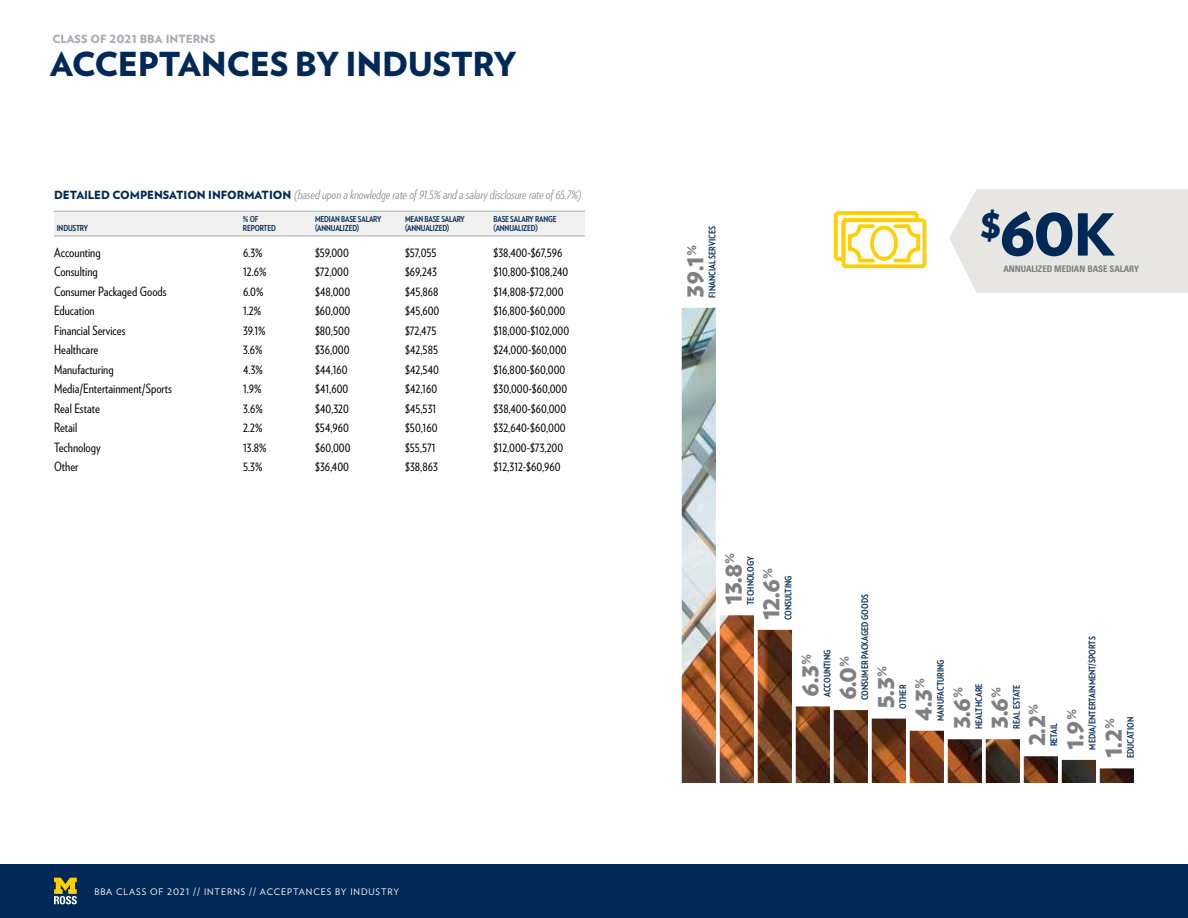
<style>
.page{position:relative;width:1188px;height:918px;background:#fff}
.page>*{position:absolute;margin:0;border:0;box-sizing:border-box;transform-origin:0 0}
.t1{font:900 72px "Verlag";color:#002957}
.t2{font:900 57.75px "Verlag";color:#002957}
.t3{font:900 33px "Verlag";letter-spacing:-.01em;color:#002957}
.t4{font:900 27px "Verlag";color:#807f83}
.t5{font:12.75px "Verlag Condensed";color:#000}
.t6{font:italic 300 12.75px "Verlag Condensed";letter-spacing:-.005em;color:#807f83}
.t7{font:900 11.25px "Verlag";color:#a7adb3}
.t8{font:700 9px "Verlag Condensed";color:#002957}
.t9{font:9px "Verlag";letter-spacing:.1em;color:#fff}
.t10{font:700 condensed 9px "Univers";letter-spacing:-.01em;color:#807f83}
.t11{font:700 8.25px "Verlag Condensed";letter-spacing:-.02em;color:#002957}
.s1{font-family:"Verlag";font-weight:900;font-style:normal;font-size:11.25px;color:#002957}
</style>
<div class="page">
<img style="left:682px;top:308px;width:452px;height:475px">
<div style="left:949px;top:189px;width:239px;height:104px;background:#e7e6e3"></div>
<div style="left:54px;top:211px;width:531px;height:25px;background:#f0f0ee"></div>
<hr style="left:54px;top:211px;width:531px;height:1px;background:#a7adb3">
<hr style="left:54px;top:236px;width:531px;height:1px;background:#a7adb3">
<div style="left:0;top:864px;width:1188px;height:54px;background:#002957"></div>
<svg style="left:54px;top:878px;width:23px;height:26px"></svg>
<svg style="left:834px;top:211px;width:92px;height:57px"></svg>
<p class="t7" style="left:52px;top:29px;width:165px">CLASS OF 2021 BBA INTERNS</p>
<h3 class="t3" style="left:50px;top:37px;width:468px">ACCEPTANCES BY INDUSTRY</h3>
<p class="t6" style="left:54px;top:186px;width:529px"><span class="s1">DETAILED COMPENSATION INFORMATION</span> (based upon a knowledge rate of 91.5% and a salary disclosure rate of 65.7%)</p>
<p class="t11" style="left:243px;top:213px;width:17px">% OF</p>
<p class="t11" style="left:315px;top:213px;width:68px">MEDIAN BASE SALARY</p>
<p class="t11" style="left:405px;top:213px;width:61px">MEAN BASE SALARY</p>
<p class="t11" style="left:494px;top:213px;width:65px">BASE SALARY RANGE</p>
<p class="t11" style="left:57px;top:222px;width:33px">INDUSTRY</p>
<p class="t11" style="left:243px;top:222px;width:35px">REPORTED</p>
<p class="t11" style="left:315px;top:222px;width:46px">(ANNUALIZED)</p>
<p class="t11" style="left:405px;top:222px;width:46px">(ANNUALIZED)</p>
<p class="t11" style="left:494px;top:222px;width:46px">(ANNUALIZED)</p>
<p class="t5" style="left:54px;top:243px;width:48px">Accounting</p>
<p class="t5" style="left:243px;top:243px;width:21px">6.3%</p>
<p class="t5" style="left:315px;top:243px;width:35px">$59,000</p>
<p class="t5" style="left:405px;top:243px;width:33px">$57,055</p>
<p class="t5" style="left:494px;top:243px;width:71px">$38,400-$67,596</p>
<p class="t5" style="left:54px;top:263px;width:45px">Consulting</p>
<p class="t5" style="left:243px;top:263px;width:25px">12.6%</p>
<p class="t5" style="left:315px;top:263px;width:35px">$72,000</p>
<p class="t5" style="left:405px;top:263px;width:34px">$69,243</p>
<p class="t5" style="left:494px;top:263px;width:76px">$10,800-$108,240</p>
<p class="t5" style="left:54px;top:282px;width:114px">Consumer Packaged Goods</p>
<p class="t5" style="left:243px;top:282px;width:22px">6.0%</p>
<p class="t5" style="left:315px;top:282px;width:37px">$48,000</p>
<p class="t5" style="left:405px;top:282px;width:35px">$45,868</p>
<p class="t5" style="left:494px;top:282px;width:71px">$14,808-$72,000</p>
<p class="t5" style="left:54px;top:302px;width:42px">Education</p>
<p class="t5" style="left:243px;top:302px;width:20px">1.2%</p>
<p class="t5" style="left:315px;top:302px;width:37px">$60,000</p>
<p class="t5" style="left:405px;top:302px;width:36px">$45,600</p>
<p class="t5" style="left:494px;top:302px;width:73px">$16,800-$60,000</p>
<p class="t5" style="left:54px;top:321px;width:73px">Financial Services</p>
<p class="t5" style="left:243px;top:321px;width:24px">39.1%</p>
<p class="t5" style="left:315px;top:321px;width:36px">$80,500</p>
<p class="t5" style="left:405px;top:321px;width:33px">$72,475</p>
<p class="t5" style="left:494px;top:321px;width:77px">$18,000-$102,000</p>
<p class="t5" style="left:54px;top:341px;width:46px">Healthcare</p>
<p class="t5" style="left:243px;top:341px;width:21px">3.6%</p>
<p class="t5" style="left:315px;top:341px;width:36px">$36,000</p>
<p class="t5" style="left:405px;top:341px;width:35px">$42,585</p>
<p class="t5" style="left:494px;top:341px;width:75px">$24,000-$60,000</p>
<p class="t5" style="left:54px;top:360px;width:61px">Manufacturing</p>
<p class="t5" style="left:243px;top:360px;width:21px">4.3%</p>
<p class="t5" style="left:315px;top:360px;width:34px">$44,160</p>
<p class="t5" style="left:405px;top:360px;width:35px">$42,540</p>
<p class="t5" style="left:494px;top:360px;width:73px">$16,800-$60,000</p>
<p class="t5" style="left:54px;top:380px;width:119px">Media/Entertainment/Sports</p>
<p class="t5" style="left:243px;top:380px;width:20px">1.9%</p>
<p class="t5" style="left:315px;top:380px;width:35px">$41,600</p>
<p class="t5" style="left:405px;top:380px;width:34px">$42,160</p>
<p class="t5" style="left:494px;top:380px;width:75px">$30,000-$60,000</p>
<p class="t5" style="left:54px;top:399px;width:47px">Real Estate</p>
<p class="t5" style="left:243px;top:399px;width:21px">3.6%</p>
<p class="t5" style="left:315px;top:399px;width:35px">$40,320</p>
<p class="t5" style="left:405px;top:399px;width:33px">$45,531</p>
<p class="t5" style="left:494px;top:399px;width:74px">$38,400-$60,000</p>
<p class="t5" style="left:54px;top:419px;width:25px">Retail</p>
<p class="t5" style="left:243px;top:419px;width:21px">2.2%</p>
<p class="t5" style="left:315px;top:419px;width:35px">$54,960</p>
<p class="t5" style="left:405px;top:419px;width:34px">$50,160</p>
<p class="t5" style="left:494px;top:419px;width:74px">$32,640-$60,000</p>
<p class="t5" style="left:54px;top:438px;width:48px">Technology</p>
<p class="t5" style="left:243px;top:438px;width:25px">13.8%</p>
<p class="t5" style="left:315px;top:438px;width:37px">$60,000</p>
<p class="t5" style="left:405px;top:438px;width:32px">$55,571</p>
<p class="t5" style="left:494px;top:438px;width:71px">$12,000-$73,200</p>
<p class="t5" style="left:54px;top:458px;width:26px">Other</p>
<p class="t5" style="left:243px;top:458px;width:21px">5.3%</p>
<p class="t5" style="left:315px;top:458px;width:35px">$36,400</p>
<p class="t5" style="left:405px;top:458px;width:34px">$38,863</p>
<p class="t5" style="left:494px;top:458px;width:69px">$12,312-$60,960</p>
<p class="t9" style="left:94px;top:885px;width:306px">BBA CLASS OF 2021 // INTERNS // ACCEPTANCES BY INDUSTRY</p>
<p class="t8" style="left:706px;top:298px;width:73px;rotate:-90deg">FINANCIAL SERVICES</p>
<h3 class="t4" style="left:672px;top:298px;width:54px;rotate:-90deg">39.1<sup>%</sup></h3>
<h1 class="t1" style="left:980px;top:170px;width:97px"><sup>$</sup>60</h1>
<p class="t10" style="left:1004px;top:263px;width:137px">ANNUALIZED MEDIAN BASE SALARY</p>
<h2 class="t2" style="left:1073px;top:187px;width:44px">K</h2>
<h3 class="t4" style="left:710px;top:605px;width:54px;rotate:-90deg">13.8<sup>%</sup></h3>
<p class="t8" style="left:744px;top:605px;width:50px;rotate:-90deg">TECHNOLOGY</p>
<h3 class="t4" style="left:747px;top:620px;width:54px;rotate:-90deg">12.6<sup>%</sup></h3>
<p class="t8" style="left:782px;top:620px;width:46px;rotate:-90deg">CONSULTING</p>
<h3 class="t4" style="left:786px;top:697px;width:44px;rotate:-90deg">6.3<sup>%</sup></h3>
<p class="t8" style="left:820px;top:697px;width:48px;rotate:-90deg">ACCOUNTING</p>
<p class="t8" style="left:858px;top:700px;width:108px;rotate:-90deg">CONSUMER PACKAGED GOODS</p>
<h3 class="t4" style="left:824px;top:700px;width:46px;rotate:-90deg">6.0<sup>%</sup></h3>
<p class="t8" style="left:934px;top:721px;width:63px;rotate:-90deg">MANUFACTURING</p>
<h3 class="t4" style="left:862px;top:709px;width:44px;rotate:-90deg">5.3<sup>%</sup></h3>
<p class="t8" style="left:896px;top:709px;width:25px;rotate:-90deg">OTHER</p>
<h3 class="t4" style="left:900px;top:721px;width:44px;rotate:-90deg">4.3<sup>%</sup></h3>
<h3 class="t4" style="left:938px;top:729px;width:44px;rotate:-90deg">3.6<sup>%</sup></h3>
<p class="t8" style="left:972px;top:729px;width:47px;rotate:-90deg">HEALTHCARE</p>
<h3 class="t4" style="left:976px;top:729px;width:44px;rotate:-90deg">3.6<sup>%</sup></h3>
<p class="t8" style="left:1010px;top:729px;width:46px;rotate:-90deg">REAL ESTATE</p>
<h3 class="t4" style="left:1013px;top:746px;width:44px;rotate:-90deg">2.2<sup>%</sup></h3>
<p class="t8" style="left:1047px;top:746px;width:25px;rotate:-90deg">RETAIL</p>
<p class="t8" style="left:1086px;top:750px;width:115px;rotate:-90deg">MEDIA/ENTERTAINMENT/SPORTS</p>
<h3 class="t4" style="left:1052px;top:750px;width:42px;rotate:-90deg">1.9<sup>%</sup></h3>
<h3 class="t4" style="left:1090px;top:758px;width:42px;rotate:-90deg">1.2<sup>%</sup></h3>
<p class="t8" style="left:1124px;top:758px;width:43px;rotate:-90deg">EDUCATION</p>
</div>
